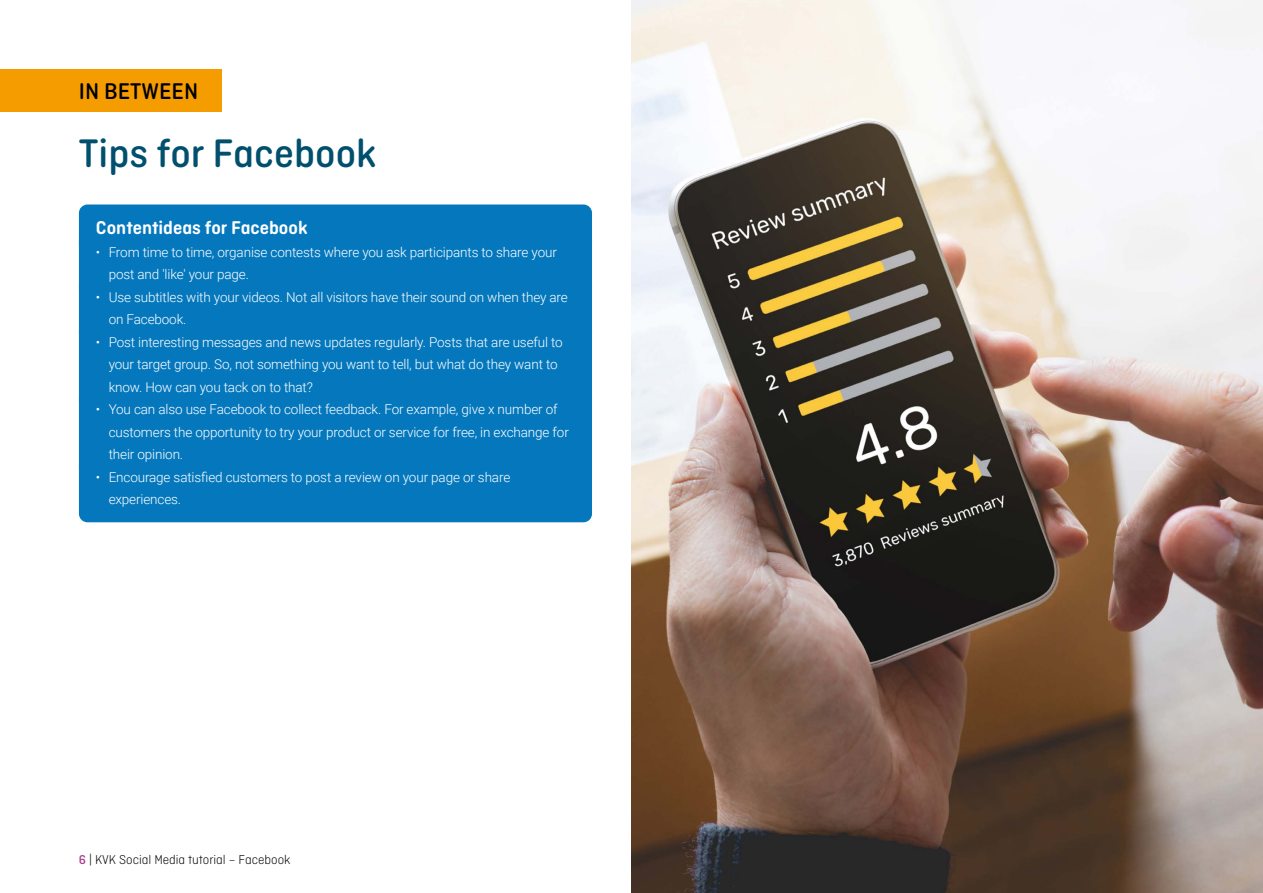
<style>
.page{position:relative;width:1263px;height:893px;background:#fff}
.page>*{position:absolute;margin:0;border:0;box-sizing:border-box;transform-origin:0 0}
._5_Kop_1{font:500 42px "Ciutadella Rounded";color:#00506d}
._5_Kop_1-2{font:500 24px "Ciutadella Rounded";color:#000}
._2_Tussenkop{font:600 19.5px "Ciutadella Rounded";color:#fff}
.t1{font:300 13.5px/22.5px "Roboto";letter-spacing:-.01em;color:#fff}
.t2{font:300 13.5px "Ciutadella Rounded";color:#000}
.s1{font-weight:500;color:#a84191}
</style>
<div class="page">
<div style="left:0;top:69px;width:221px;height:43px;background:#f59c00"></div>
<div style="left:79px;top:204px;width:513px;height:50px;background:#0578bd;border-radius:9px"></div>
<div style="left:79px;top:231px;width:513px;height:66px;background:#0578bd;border-radius:9px"></div>
<div style="left:79px;top:276px;width:513px;height:66px;background:#0578bd;border-radius:9px"></div>
<div style="left:79px;top:321px;width:513px;height:89px;background:#0578bd;border-radius:9px"></div>
<div style="left:79px;top:389px;width:513px;height:88px;background:#0578bd;border-radius:9px"></div>
<div style="left:79px;top:456px;width:513px;height:66px;background:#0578bd;border-radius:9px"></div>
<img style="left:631px;top:0;width:632px;height:893px">
<h2 class="_5_Kop_1-2" style="left:79px;top:78px;width:121px">IN BETWEEN</h2>
<h2 class="_5_Kop_1" style="left:79px;top:129px;width:299px">Tips for Facebook</h2>
<h3 class="_2_Tussenkop" style="left:96px;top:217px;width:213px">Contentideas for Facebook</h3>
<p class="t1" style="left:109px;top:240px;width:450px;text-indent:-13px">• From time to time, organise contests where you ask participants to share your post and 'like' your page.</p>
<p class="t1" style="left:109px;top:285px;width:461px;text-indent:-13px">• Use subtitles with your videos. Not all visitors have their sound on when they are on Facebook.</p>
<p class="t1" style="left:109px;top:330px;width:456px;text-indent:-13px">• Post interesting messages and news updates regularly. Posts that are useful to your target group. So, not something you want to tell, but what do they want to know. How can you tack on to that?</p>
<p class="t1" style="left:109px;top:397px;width:462px;text-indent:-13px">• You can also use Facebook to collect feedback. For example, give x number of customers the opportunity to try your product or service for free, in exchange for their opinion.</p>
<p class="t1" style="left:109px;top:465px;width:403px;text-indent:-13px">• Encourage satisfied customers to post a review on your page or share experiences.</p>
<p class="t2" style="left:79px;top:852px;width:213px"><span class="s1">6</span> | KVK Social Media tutorial – Facebook</p>
</div>
